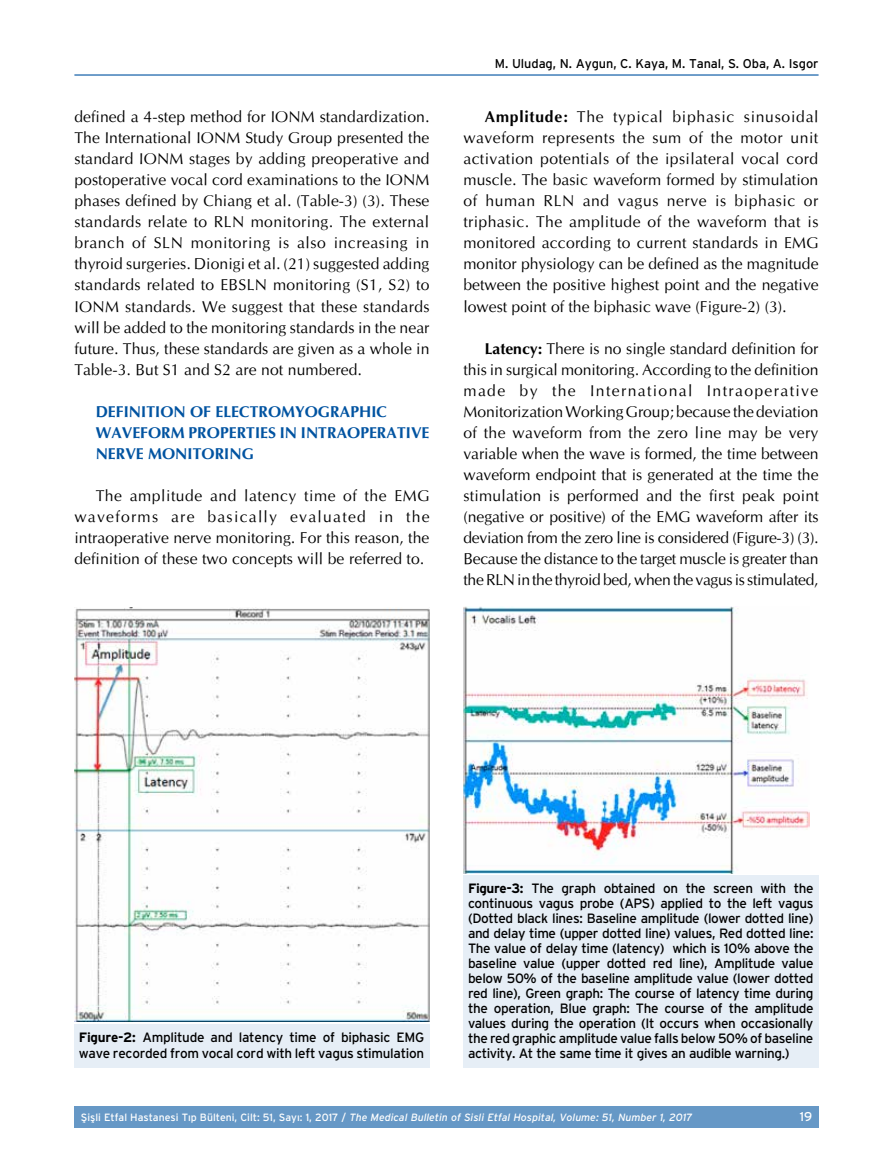
<style>
.page{position:relative;width:893px;height:1170px;background:#fff}
.page>*{position:absolute;margin:0;border:0;box-sizing:border-box;transform-origin:0 0}
.t1{font:15.75px/21px "Optima";letter-spacing:.005em;color:#000;text-align:justify}
.t2{font:700 15.75px/21px "Optima";color:#0053a1}
.t3{font:13.5px/15px "Interstate";letter-spacing:-.02em;color:#000}
.t4{font:12.75px "Interstate";letter-spacing:-.005em;color:#000}
.t5{font:12.75px "Interstate";color:#fff}
.t6{font:italic 10.5px "Interstate";color:#fff}
.s1{font-weight:700}
.s2{font-style:normal}
</style>
<div class="page">
<div style="left:74px;top:1106px;width:745px;height:21px;background:#6698c6"></div>
<hr style="left:74px;top:74px;width:745px;height:2px;background:#0053a1">
<div style="left:74px;top:1024px;width:355px;height:43px;background:#e6eef6"></div>
<img style="left:74px;top:607px;width:355px;height:414px">
<div style="left:463px;top:875px;width:356px;height:192px;background:#e6eef6"></div>
<img style="left:463px;top:607px;width:347px;height:266px">
<p class="t1" style="left:74px;top:107px;width:357px">defined a 4-step method for IONM standardization.<br>The International IONM Study Group presented the standard IONM stages by adding preoperative and postoperative vocal cord examinations to the IONM phases defined by Chiang et al. (Table-3) (3). These standards relate to RLN monitoring. The external branch of SLN monitoring is also increasing in thyroid surgeries. Dionigi et al. (21) suggested adding standards related to EBSLN monitoring (S1, S2) to IONM standards. We suggest that these standards will be added to the monitoring standards in the near future. Thus, these standards are given as a whole in Table-3. But S1 and S2 are not numbered.</p>
<p class="t2" style="left:96px;top:400px;width:335px">DEFINITION OF ELECTROMYOGRAPHIC<br>WAVEFORM PROPERTIES IN INTRAOPERATIVE<br>NERVE MONITORING</p>
<p class="t1" style="left:74px;top:485px;width:357px;text-indent:21px">The amplitude and latency time of the EMG waveforms are basically evaluated in the intraoperative nerve monitoring. For this reason, the definition of these two concepts will be referred to.</p>
<p class="t4" style="left:495px;top:57px;width:325px">M. Uludag, N. Aygun, C. Kaya, M. Tanal, S. Oba, A. Isgor</p>
<p class="t1" style="left:463px;top:107px;width:357px;text-indent:21px"><span class="s1">Amplitude:</span> The typical biphasic sinusoidal waveform represents the sum of the motor unit activation potentials of the ipsilateral vocal cord muscle. The basic waveform formed by stimulation of human RLN and vagus nerve is biphasic or triphasic. The amplitude of the waveform that is monitored according to current standards in EMG monitor physiology can be defined as the magnitude between the positive highest point and the negative lowest point of the biphasic wave (Figure-2) (3).</p>
<p class="t1" style="left:463px;top:338px;width:357px;text-indent:21px"><span class="s1">Latency:</span> There is no single standard definition for this in surgical monitoring. According to the definition made by the International Intraoperative Monitorization Working Group; because the deviation of the waveform from the zero line may be very variable when the wave is formed, the time between waveform endpoint that is generated at the time the stimulation is performed and the first peak point (negative or positive) of the EMG waveform after its deviation from the zero line is considered (Figure-3) (3).<br>Because the distance to the target muscle is greater than the RLN in the thyroid bed, when the vagus is stimulated,</p>
<p class="t3" style="left:79px;top:1028px;width:347px;line-height:16.5px"><span class="s1">Figure-2:</span> Amplitude and latency time of biphasic EMG wave recorded from vocal cord with left vagus stimulation</p>
<p class="t3" style="left:468px;top:880px;width:347px;text-align:justify"><span class="s1">Figure-3:</span> The graph obtained on the screen with the continuous vagus probe (APS) applied to the left vagus (Dotted black lines: Baseline amplitude (lower dotted line) and delay time (upper dotted line) values, Red dotted line:<br>The value of delay time (latency) which is 10% above the baseline value (upper dotted red line), Amplitude value below 50% of the baseline amplitude value (lower dotted red line), Green graph: The course of latency time during the operation, Blue graph: The course of the amplitude values during the operation (It occurs when occasionally the red graphic amplitude value falls below 50% of baseline activity. At the same time it gives an audible warning.)</p>
<p class="t6" style="left:81px;top:1110px;width:613px"><span class="s2">Şişli Etfal Hastanesi T›p Bülteni, Cilt: 51, Say›: 1, 2017 /</span> The Medical Bulletin of Sisli Etfal Hospital, Volume: 51, Number 1, 2017</p>
<p class="t5" style="left:800px;top:1108px;width:14px">19</p>
</div>
